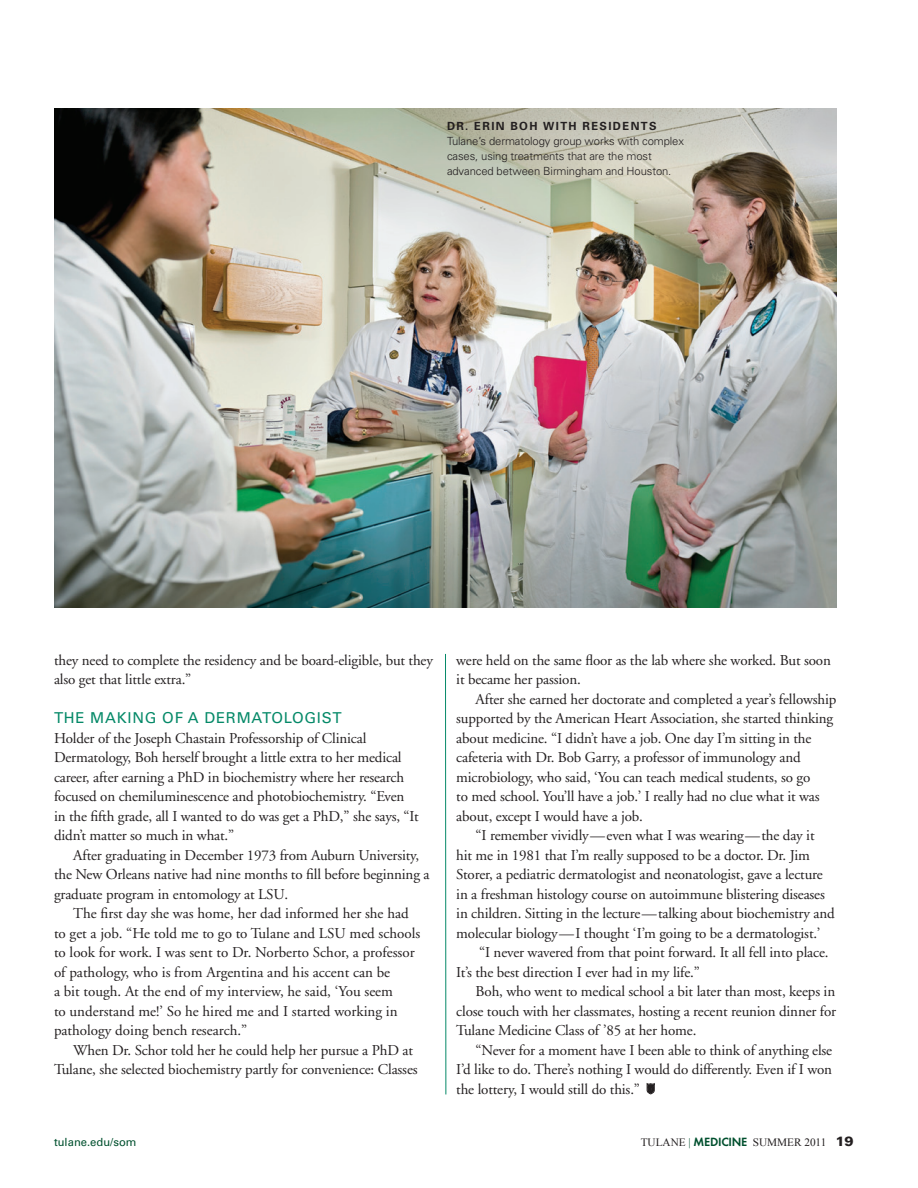
<style>
.page{position:relative;width:918px;height:1188px;background:#fff}
.page>*{position:absolute;margin:0;border:0;box-sizing:border-box;transform-origin:0 0}
.z_body_copy{font:15px/19.5px "Adobe Garamond";letter-spacing:-.01em;color:#231f20}
.Subheads{font:15px "Univers";letter-spacing:.05em;color:#058968}
.t1{font:300 11.25px/15px "Univers";letter-spacing:-.01em;color:#231f20}
.t2{font:11.25px "Times New Roman";color:#231f20}
.t3{font:11.25px "Univers";color:#00502e}
.s1{font-weight:700}
.s2{color:#00502e}
.s3{font-family:"Futura";font-weight:600;font-size:12.45px;color:#00502e}
.s4{font-family:"Univers";font-weight:900;font-size:13.5px}
</style>
<div class="page">
<img style="left:54px;top:108px;width:783px;height:500px">
<svg style="left:647px;top:1084px;width:7px;height:10px"></svg>
<hr style="left:445px;top:654px;width:1px;height:440px;background:#058968">
<p class="t1" style="left:447px;top:119px;width:239px"><span class="s1">DR. ERIN BOH WITH RESIDENTS </span>Tulane’s dermatology group works with complex cases, using treatments that are the most advanced between Birmingham and Houston.</p>
<p class="z_body_copy" style="left:54px;top:651px;width:381px">they need to complete the residency and be board-eligible, but they also get that little extra.”</p>
<p class="Subheads" style="left:54px;top:709px;width:289px">THE MAKING OF A DERMATOLOGIST</p>
<p class="z_body_copy" style="left:54px;top:729px;width:366px">Holder of the Joseph Chastain Professorship of Clinical Dermatology, Boh herself brought a little extra to her medical career, after earning a PhD in biochemistry where her research focused on chemiluminescence and photobiochemistry. “Even in the fifth grade, all I wanted to do was get a PhD,” she says, “It didn’t matter so much in what.”</p>
<p class="z_body_copy" style="left:54px;top:846px;width:377px;text-indent:19px">After graduating in December 1973 from Auburn University, the New Orleans native had nine months to fill before beginning a graduate program in entomology at LSU.</p>
<p class="z_body_copy" style="left:54px;top:904px;width:368px;text-indent:19px">The first day she was home, her dad informed her she had to get a job. “He told me to go to Tulane and LSU med schools to look for work. I was sent to Dr. Norberto Schor, a professor of pathology, who is from Argentina and his accent can be<br>a bit tough. At the end of my interview, he said, ‘You seem<br>to understand me!’ So he hired me and I started working in pathology doing bench research.”</p>
<p class="z_body_copy" style="left:54px;top:1041px;width:365px;text-indent:19px">When Dr. Schor told her he could help her pursue a PhD at<br>Tulane, she selected biochemistry partly for convenience: Classes</p>
<p class="z_body_copy" style="left:456px;top:651px;width:376px">were held on the same floor as the lab where she worked. But soon it became her passion.</p>
<p class="z_body_copy" style="left:456px;top:690px;width:382px;text-indent:19px">After she earned her doctorate and completed a year’s fellowship supported by the American Heart Association, she started thinking about medicine. “I didn’t have a job. One day I’m sitting in the cafeteria with Dr. Bob Garry, a professor of immunology and microbiology, who said, ‘You can teach medical students, so go<br>to med school. You’ll have a job.’ I really had no clue what it was about, except I would have a job.</p>
<p class="z_body_copy" style="left:456px;top:826px;width:380px;text-indent:19px">“I remember vividly—even what I was wearing—the day it<br>hit me in 1981 that I’m really supposed to be a doctor. Dr. Jim Storer, a pediatric dermatologist and neonatologist, gave a lecture in a freshman histology course on autoimmune blistering diseases in children. Sitting in the lecture—talking about biochemistry and molecular biology—I thought ‘I’m going to be a dermatologist.’</p>
<p class="z_body_copy" style="left:456px;top:943px;width:374px;text-indent:23px">“I never wavered from that point forward. It all fell into place.<br>It’s the best direction I ever had in my life.”</p>
<p class="z_body_copy" style="left:456px;top:982px;width:381px;text-align:justify;text-indent:19px">Boh, who went to medical school a bit later than most, keeps in close touch with her classmates, hosting a recent reunion dinner for Tulane Medicine Class of ’85 at her home.</p>
<p class="z_body_copy" style="left:456px;top:1041px;width:377px;text-align:justify;text-indent:19px">“Never for a moment have I been able to think of anything else I’d like to do. There’s nothing I would do differently. Even if I won the lottery, I would still do this.”</p>
<p class="t3" style="left:54px;top:1136px;width:84px">tulane.edu/som</p>
<p class="t2" style="left:641px;top:1135px;width:214px">TULANE <span class="s2">|</span> <span class="s3">MEDICINE</span> SUMMER 2011 <span class="s4">19</span></p>
</div>
